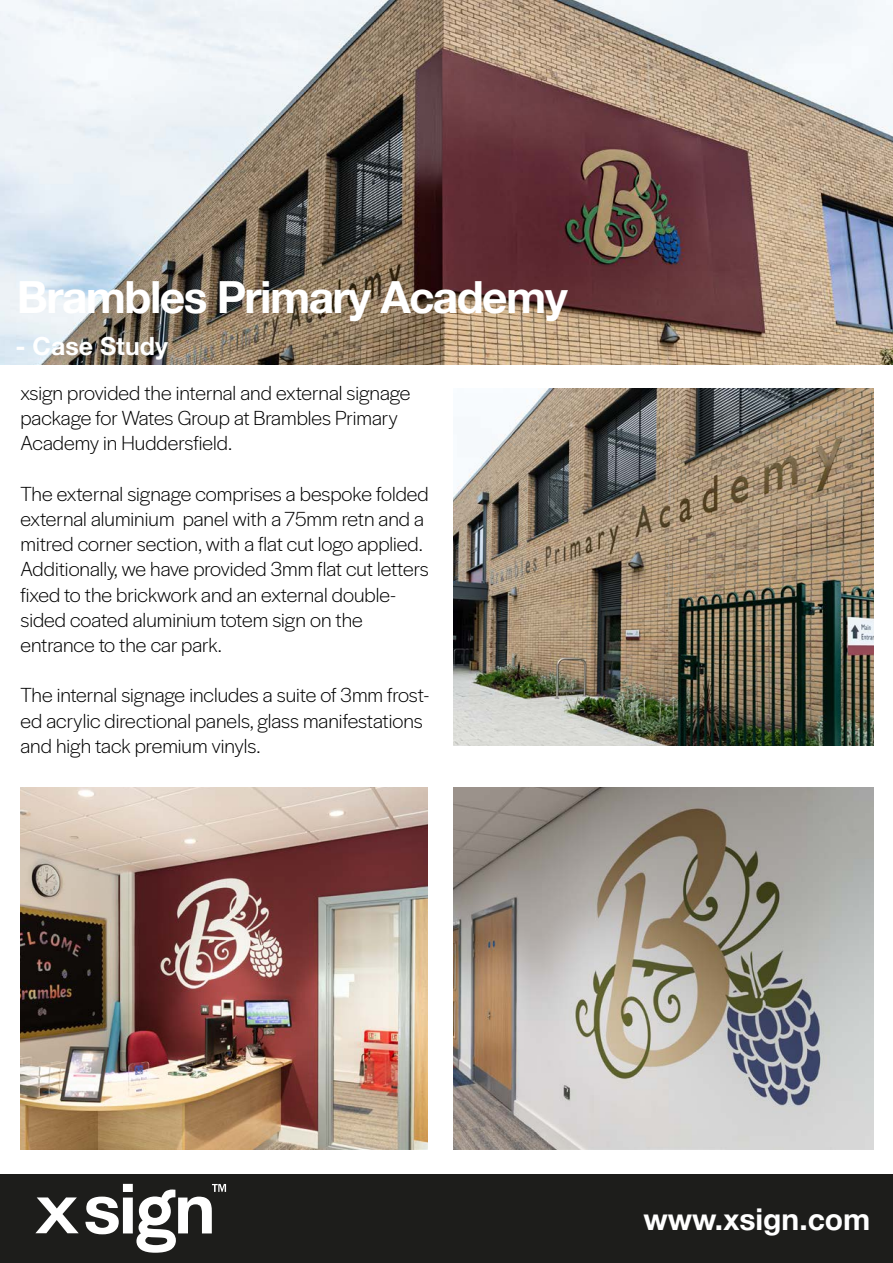
<style>
.page{position:relative;width:893px;height:1263px;background:#fff}
.page>*{position:absolute;margin:0;border:0;box-sizing:border-box;transform-origin:0 0}
.t1{font:700 44.4px "Helvetica Neue";letter-spacing:-.035em;color:#fff}
.t2{font:700 30px "Helvetica Neue";color:#fff}
.t3{font:700 24.9px "Helvetica Neue";color:#fff}
.t4{font:300 21px/25.2px "Halyard Display";color:#000}
</style>
<div class="page">
<img style="left:0;top:0;width:893px;height:364px">
<div style="left:0;top:1174px;width:893px;height:89px;background:#1d1d1b"></div>
<svg style="left:85px;top:1184px;width:141px;height:69px"></svg>
<svg style="left:35px;top:1197px;width:44px;height:36px"></svg>
<img style="left:453px;top:388px;width:420px;height:357px">
<img style="left:21px;top:787px;width:407px;height:362px">
<img style="left:453px;top:787px;width:420px;height:362px">
<h1 class="t1" style="left:17px;top:263px;width:552px">Brambles Primary Academy</h1>
<p class="t3" style="left:16px;top:327px;width:154px">- Case Study</p>
<p class="t4" style="left:20px;top:379px;width:392px">xsign provided the internal and external signage package for Wates Group at Brambles Primary<br>Academy in Huddersfield.</p>
<p class="t4" style="left:20px;top:480px;width:410px">The external signage comprises a bespoke folded external aluminium panel with a 75mm retn and a mitred corner section, with a flat cut logo applied.<br>Additionally, we have provided 3mm flat cut letters fixed to the brickwork and an external double&shy;sided coated aluminium totem sign on the entrance to the car park.</p>
<p class="t4" style="left:20px;top:681px;width:410px">The internal signage includes a suite of 3mm frost&shy;ed acrylic directional panels, glass manifestations and high tack premium vinyls.</p>
<h2 class="t2" style="left:643px;top:1196px;width:229px">www.xsign.com</h2>
</div>
